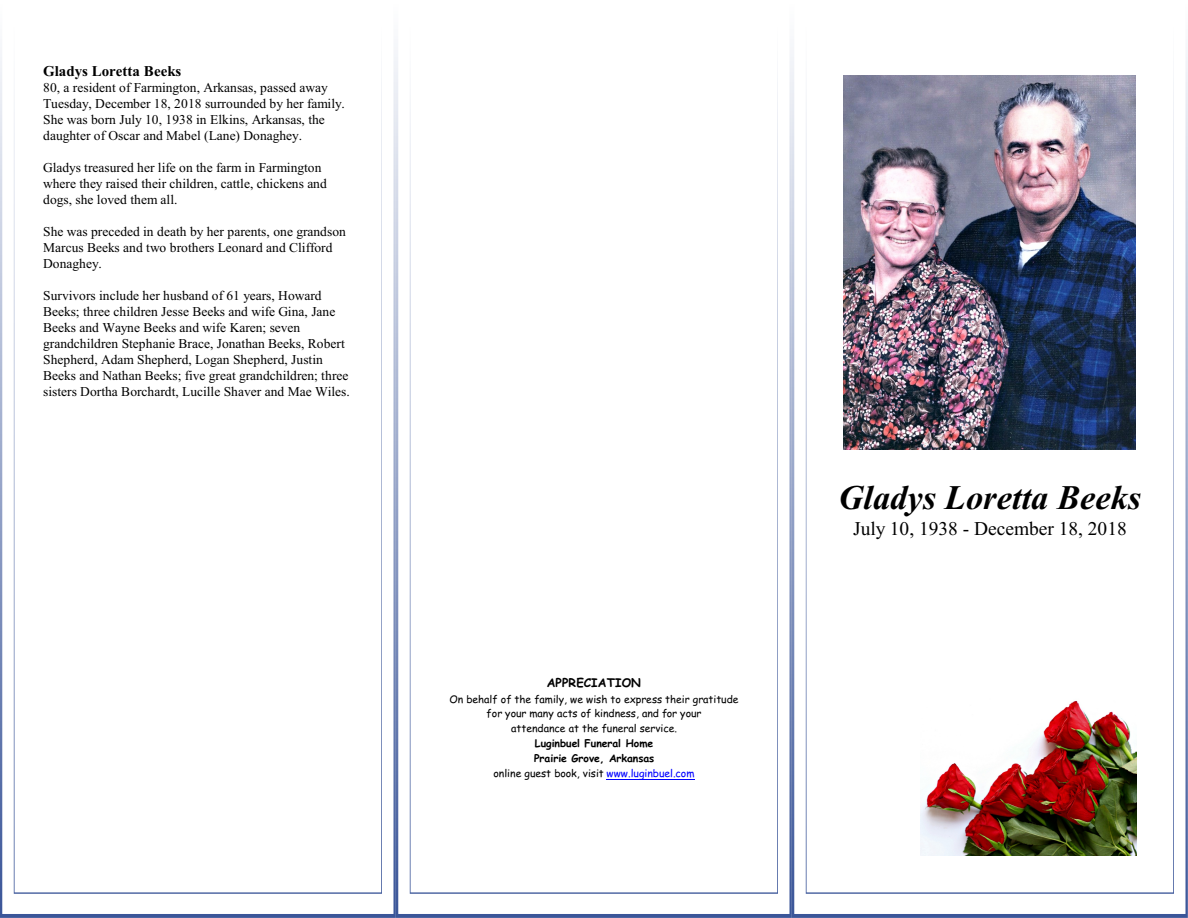
<style>
.page{position:relative;width:1188px;height:918px;background:#fff}
.page>*{position:absolute;margin:0;border:0;box-sizing:border-box;transform-origin:0 0}
.t1{font:italic 700 34.5px "Times New Roman";color:#000}
.t2{font:19.5px "Times New Roman";color:#000}
.t3{font:700 15px "Times New Roman";color:#000}
.t4{font:13.5px/16px "Times New Roman";color:#000}
.t5{font:700 12px "Comic Sans MS";letter-spacing:.005em;color:#000}
.t6{font:10.5px/15px "Comic Sans MS";color:#000;text-align:center}
.t7{font:700 10.5px/15px "Comic Sans MS";color:#000;text-align:center}
.s1{font-weight:400}
.s2{font-weight:400;color:#00f}
</style>
<div class="page">
<img style="left:0;top:50px;width:1188px;height:868px">
<img style="left:14px;top:50px;width:368px;height:844px">
<img style="left:410px;top:50px;width:368px;height:844px">
<img style="left:806px;top:50px;width:368px;height:844px">
<hr style="left:607px;top:779px;width:88px;height:1px;background:#00f">
<img style="left:843px;top:75px;width:292px;height:375px">
<img style="left:921px;top:694px;width:216px;height:162px">
<p class="t3" style="left:43px;top:65px;width:140px">Gladys Loretta Beeks</p>
<p class="t4" style="left:43px;top:81px;width:303px">80, a resident of Farmington, Arkansas, passed away Tuesday, December 18, 2018 surrounded by her family.<br>She was born July 10, 1938 in Elkins, Arkansas, the daughter of Oscar and Mabel (Lane) Donaghey.</p>
<p class="t4" style="left:43px;top:161px;width:285px">Gladys treasured her life on the farm in Farmington where they raised their children, cattle, chickens and dogs, she loved them all.</p>
<p class="t4" style="left:43px;top:225px;width:304px">She was preceded in death by her parents, one grandson<br>Marcus Beeks and two brothers Leonard and Clifford<br>Donaghey.</p>
<p class="t4" style="left:43px;top:289px;width:308px">Survivors include her husband of 61 years, Howard Beeks; three children Jesse Beeks and wife Gina, Jane Beeks and Wayne Beeks and wife Karen; seven grandchildren Stephanie Brace, Jonathan Beeks, Robert Shepherd, Adam Shepherd, Logan Shepherd, Justin Beeks and Nathan Beeks; five great grandchildren; three sisters Dortha Borchardt, Lucille Shaver and Mae Wiles.</p>
<p class="t5" style="left:547px;top:677px;width:96px">APPRECIATION</p>
<p class="t6" style="left:449px;top:692px;width:291px">On behalf of the family, we wish to express their gratitude for your many acts of kindness, and for your<br>attendance at the funeral service.</p>
<p class="t7" style="left:493px;top:737px;width:203px">Luginbuel Funeral Home<br>Prairie Grove, Arkansas<br><span class="s1">online guest book, visit</span> <span class="s2">www.luginbuel.com</span></p>
<h1 class="t1" style="left:838px;top:485px;width:304px">Gladys Loretta Beeks</h1>
<h2 class="t2" style="left:853px;top:522px;width:275px">July 10, 1938 - December 18, 2018</h2>
</div>
